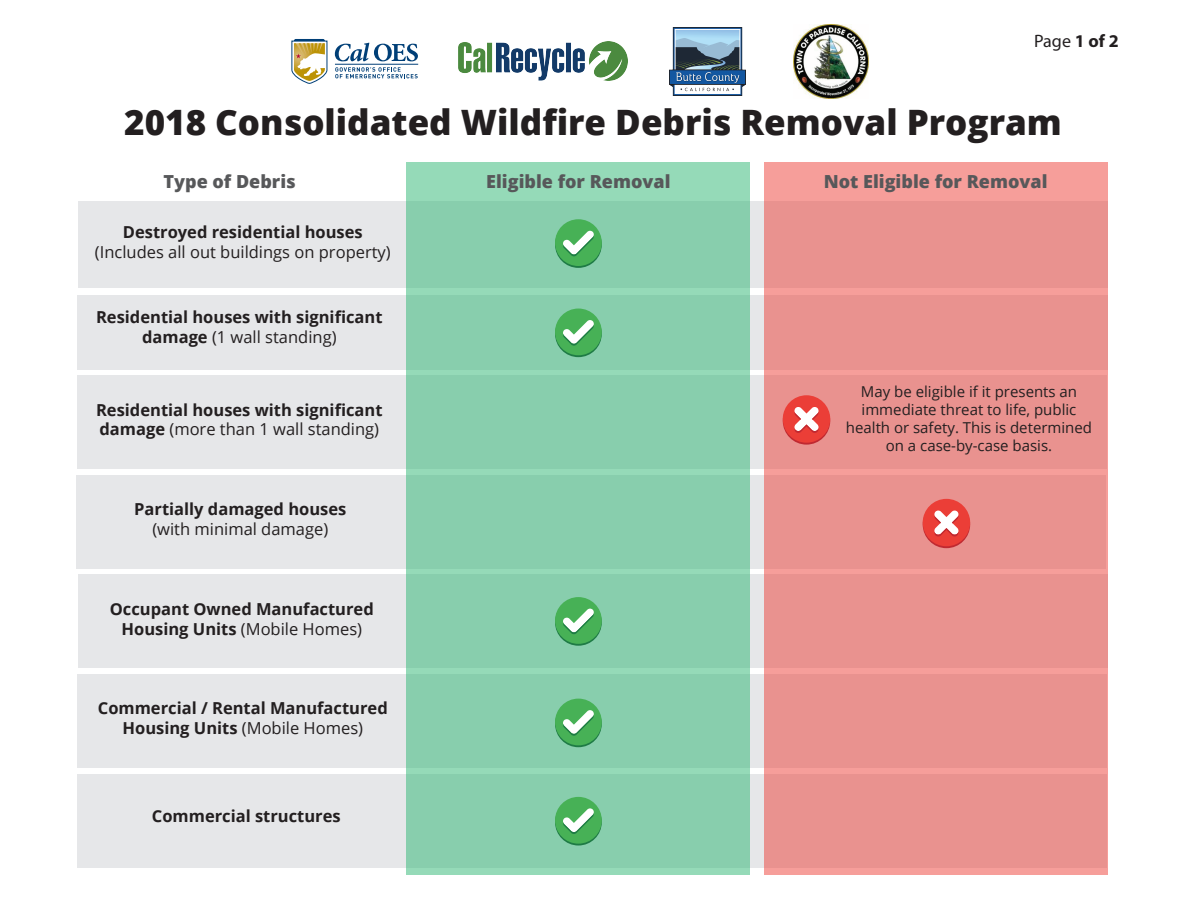
<style>
.page{position:relative;width:1188px;height:918px;background:#fff}
.page>*{position:absolute;margin:0;border:0;box-sizing:border-box;transform-origin:0 0}
.t1{font:800 34.95px "Open Sans";color:#231f20}
.t2{font:800 18px "Open Sans";color:#57585a}
.t3{font:18px "Myriad Pro";color:#231f20}
.t4{font:700 16.5px/19.8px "Open Sans";color:#231f20;text-align:center}
.t5{font:16.5px "Open Sans";color:#231f20}
.t6{font:15px/18px "Open Sans";color:#231f20;text-align:center}
.s1{font-weight:700}
.s2{font-weight:400}
</style>
<div class="page">
<div style="left:78px;top:575px;width:1029px;height:93px;background:#e6e7e9"></div>
<div style="left:77px;top:475px;width:1029px;height:93px;background:#e6e7e9"></div>
<div style="left:77px;top:774px;width:1030px;height:94px;background:#e6e7e9"></div>
<div style="left:77px;top:675px;width:1030px;height:93px;background:#e6e7e9"></div>
<div style="left:78px;top:201px;width:1029px;height:87px;background:#e6e7e9"></div>
<div style="left:77px;top:375px;width:1029px;height:93px;background:#e6e7e9"></div>
<div style="left:77px;top:295px;width:1030px;height:74px;background:#e6e7e9"></div>
<div style="left:764px;top:163px;width:343px;height:712px;background:linear-gradient(to right,#ea9390,#ea9390)"></div>
<div style="left:407px;top:163px;width:343px;height:712px;background:linear-gradient(to right,#89cfae,#89cfae)"></div>
<svg style="left:555px;top:221px;width:47px;height:47px"></svg>
<div style="left:555px;top:219px;width:47px;height:47px;background:#47b156;border-radius:50%"></div>
<svg style="left:563px;top:230px;width:31px;height:27px"></svg>
<svg style="left:555px;top:310px;width:47px;height:47px"></svg>
<div style="left:555px;top:309px;width:47px;height:46px;background:#47b156;border-radius:50%"></div>
<svg style="left:563px;top:320px;width:31px;height:26px"></svg>
<svg style="left:555px;top:599px;width:47px;height:47px"></svg>
<div style="left:555px;top:597px;width:47px;height:47px;background:#47b156;border-radius:50%"></div>
<svg style="left:563px;top:608px;width:31px;height:26px"></svg>
<svg style="left:555px;top:700px;width:47px;height:47px"></svg>
<div style="left:555px;top:699px;width:47px;height:46px;background:#47b156;border-radius:50%"></div>
<svg style="left:563px;top:710px;width:31px;height:26px"></svg>
<svg style="left:555px;top:799px;width:47px;height:47px"></svg>
<div style="left:555px;top:797px;width:47px;height:47px;background:#47b156;border-radius:50%"></div>
<svg style="left:563px;top:808px;width:31px;height:26px"></svg>
<svg style="left:923px;top:501px;width:47px;height:47px"></svg>
<div style="left:923px;top:499px;width:47px;height:47px;background:#eb3e37;border-radius:50%"></div>
<svg style="left:934px;top:510px;width:25px;height:27px"></svg>
<svg style="left:783px;top:397px;width:47px;height:48px"></svg>
<div style="left:783px;top:395px;width:47px;height:48px;background:#eb3e37;border-radius:50%"></div>
<svg style="left:794px;top:407px;width:25px;height:26px"></svg>
<svg style="left:292px;top:39px;width:35px;height:45px"></svg>
<hr style="left:335px;top:64px;width:83px;height:1px;background:#003f77">
<svg style="left:335px;top:43px;width:83px;height:18px"></svg>
<svg style="left:335px;top:67px;width:83px;height:11px"></svg>
<img style="left:459px;top:42px;width:169px;height:39px">
<img style="left:670px;top:27px;width:76px;height:68px">
<img style="left:793px;top:24px;width:76px;height:74px">
<p class="t3" style="left:1034px;top:30px;width:86px">Page <span class="s1">1 of 2</span></p>
<h1 class="t1" style="left:124px;top:96px;width:939px">2018 Consolidated Wildfire Debris Removal Program</h1>
<p class="t2" style="left:164px;top:168px;width:134px">Type of Debris</p>
<p class="t2" style="left:486px;top:168px;width:186px">Eligible for Removal</p>
<p class="t2" style="left:824px;top:168px;width:225px">Not Eligible for Removal</p>
<p class="t4" style="left:123px;top:222px;width:241px">Destroyed residential houses</p>
<p class="t5" style="left:95px;top:241px;width:297px">(Includes all out buildings on property)</p>
<p class="t4" style="left:96px;top:307px;width:288px">Residential houses with significant damage <span class="s2">(1 wall standing)</span></p>
<p class="t4" style="left:96px;top:399px;width:288px;text-align:left">Residential houses with significant damage <span class="s2">(more than 1 wall standing)</span></p>
<p class="t4" style="left:134px;top:499px;width:214px">Partially damaged houses</p>
<p class="t5" style="left:152px;top:518px;width:177px">(with minimal damage)</p>
<p class="t4" style="left:110px;top:599px;width:265px">Occupant Owned Manufactured<br>Housing Units <span class="s2">(Mobile Homes)</span></p>
<p class="t4" style="left:98px;top:698px;width:291px">Commercial / Rental Manufactured<br>Housing Units <span class="s2">(Mobile Homes)</span></p>
<p class="t4" style="left:152px;top:805px;width:190px">Commercial structures</p>
<p class="t6" style="left:846px;top:382px;width:248px">May be eligible if it presents an immediate threat to life, public health or safety. This is determined on a case-by-case basis.</p>
</div>
